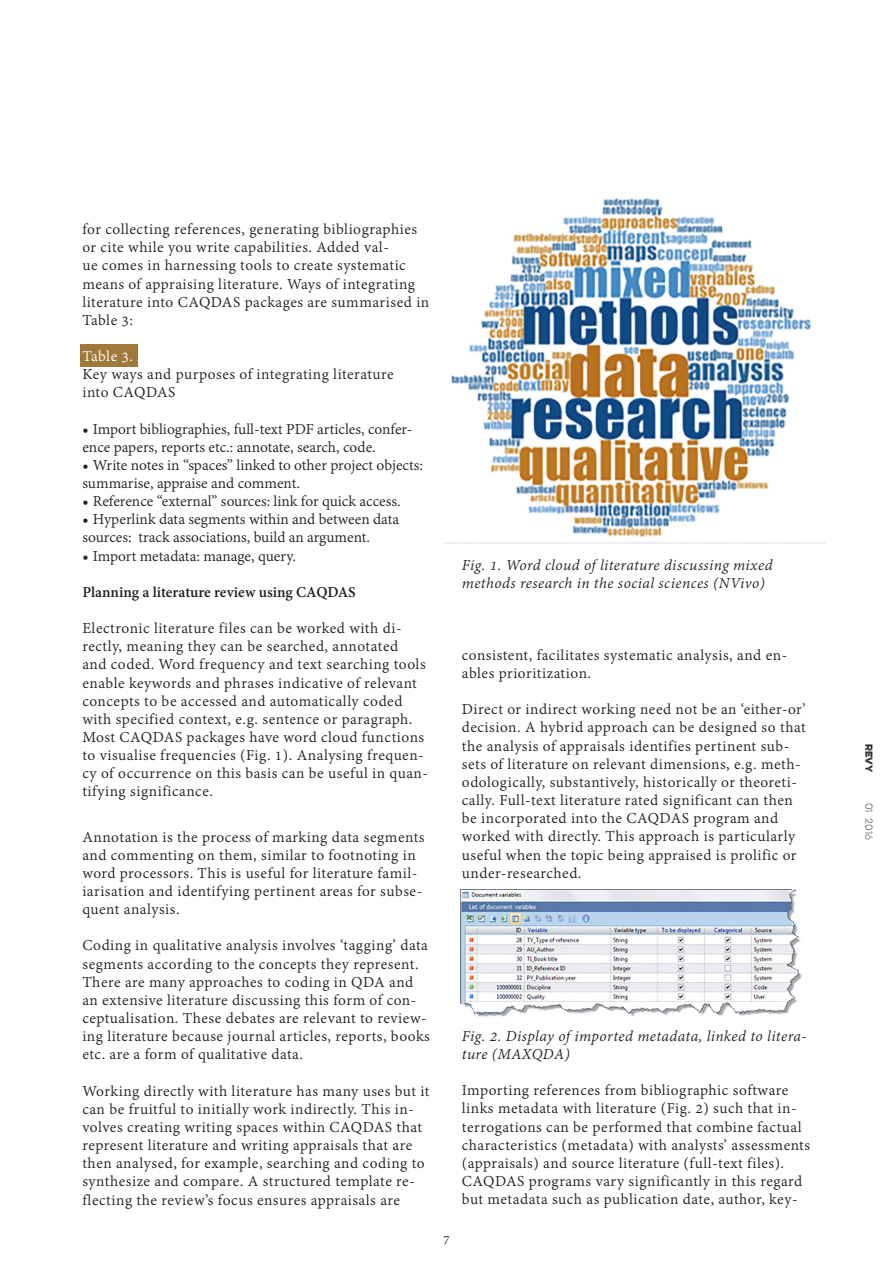
<style>
.page{position:relative;width:893px;height:1263px;background:#fff}
.page>*{position:absolute;margin:0;border:0;box-sizing:border-box;transform-origin:0 0}
.t1{font:16.5px/18.1px "Adobe Devanagari";letter-spacing:.03em;color:#231f20}
.t2{font:16.5px/18.1px "Adobe Devanagari";color:#231f20}
.t3{font:italic 16.5px/18.1px "Adobe Devanagari";letter-spacing:.025em;color:#231f20}
.t4{font:700 16.5px "Adobe Devanagari";color:#231f20}
.t5{font:16.5px "Adobe Devanagari";letter-spacing:.025em;color:#fff}
.t6{font:13.5px "Adobe Devanagari";color:#231f20}
.t7{font:100 9px "Eveleth";letter-spacing:-.005em;color:#231f20}
.t8{font:9px "Eveleth";color:#231f20}
</style>
<div class="page">
<div style="left:80px;top:344px;width:58px;height:23px;background:#a0783a"></div>
<img style="left:444px;top:198px;width:381px;height:346px">
<img style="left:460px;top:889px;width:342px;height:128px">
<p class="t1" style="left:82px;top:221px;width:348px">for collecting references, generating bibliographies or cite while you write capabilities. Added val-<br>ue comes in harnessing tools to create systematic means of appraising literature. Ways of integrating literature into CAQDAS packages are summarised in Table 3:</p>
<p class="t5" style="left:82px;top:347px;width:52px">Table 3.</p>
<p class="t1" style="left:82px;top:366px;width:313px">Key ways and purposes of integrating literature into CAQDAS</p>
<p class="t2" style="left:82px;top:421px;width:332px">• Import bibliographies, full-text PDF articles, confer&shy;ence papers, reports etc.: annotate, search, code.</p>
<p class="t2" style="left:82px;top:457px;width:342px">• Write notes in “spaces” linked to other project objects: summarise, appraise and comment.</p>
<p class="t2" style="left:82px;top:494px;width:320px">• Reference “external” sources: link for quick access.</p>
<p class="t2" style="left:82px;top:512px;width:318px">• Hyperlink data segments within and between data sources: track associations, build an argument.</p>
<p class="t2" style="left:82px;top:548px;width:215px">• Import metadata: manage, query.</p>
<p class="t4" style="left:82px;top:582px;width:275px">Planning a literature review using CAQDAS</p>
<p class="t1" style="left:82px;top:620px;width:347px">Electronic literature files can be worked with di&shy;rectly, meaning they can be searched, annotated<br>and coded. Word frequency and text searching tools enable keywords and phrases indicative of relevant concepts to be accessed and automatically coded with specified context, e.g. sentence or paragraph.<br>Most CAQDAS packages have word cloud functions to visualise frequencies (Fig. 1). Analysing frequen&shy;cy of occurrence on this basis can be useful in quan&shy;tifying significance.</p>
<p class="t1" style="left:82px;top:829px;width:344px">Annotation is the process of marking data segments and commenting on them, similar to footnoting in word processors. This is useful for literature famil&shy;iarisation and identifying pertinent areas for subse&shy;quent analysis.</p>
<p class="t1" style="left:82px;top:938px;width:349px">Coding in qualitative analysis involves ‘tagging’ data segments according to the concepts they represent.<br>There are many approaches to coding in QDA and an extensive literature discussing this form of con&shy;ceptualisation. These debates are relevant to review&shy;ing literature because journal articles, reports, books etc. are a form of qualitative data.</p>
<p class="t1" style="left:82px;top:1083px;width:349px">Working directly with literature has many uses but it can be fruitful to initially work indirectly. This in&shy;volves creating writing spaces within CAQDAS that represent literature and writing appraisals that are then analysed, for example, searching and coding to synthesize and compare. A structured template re&shy;flecting the review’s focus ensures appraisals are</p>
<p class="t3" style="left:462px;top:557px;width:312px">Fig. 1. Word cloud of literature discussing mixed methods research in the social sciences (NVivo)</p>
<p class="t1" style="left:462px;top:647px;width:327px">consistent, facilitates systematic analysis, and en&shy;ables prioritization.</p>
<p class="t1" style="left:462px;top:702px;width:345px">Direct or indirect working need not be an ‘either-or’ decision. A hybrid approach can be designed so that the analysis of appraisals identifies pertinent sub&shy;sets of literature on relevant dimensions, e.g. meth&shy;odologically, substantively, historically or theoreti&shy;cally. Full-text literature rated significant can then be incorporated into the CAQDAS program and worked with directly. This approach is particularly useful when the topic being appraised is prolific or under-researched.</p>
<p class="t6" style="left:443px;top:1231px;width:8px">7</p>
<p class="t3" style="left:462px;top:1028px;width:346px">Fig. 2. Display of imported metadata, linked to litera&shy;ture (MAXQDA)</p>
<p class="t1" style="left:462px;top:1082px;width:350px">Importing references from bibliographic software links metadata with literature (Fig. 2) such that in&shy;terrogations can be performed that combine factual characteristics (metadata) with analysts’ assessments (appraisals) and source literature (full-text files).<br>CAQDAS programs vary significantly in this regard but metadata such as publication date, author, key-</p>
<p class="t8" style="left:876px;top:744px;width:29px;rotate:90deg">revy</p>
<p class="t7" style="left:875px;top:802px;width:39px;rotate:90deg">01 2016</p>
</div>
